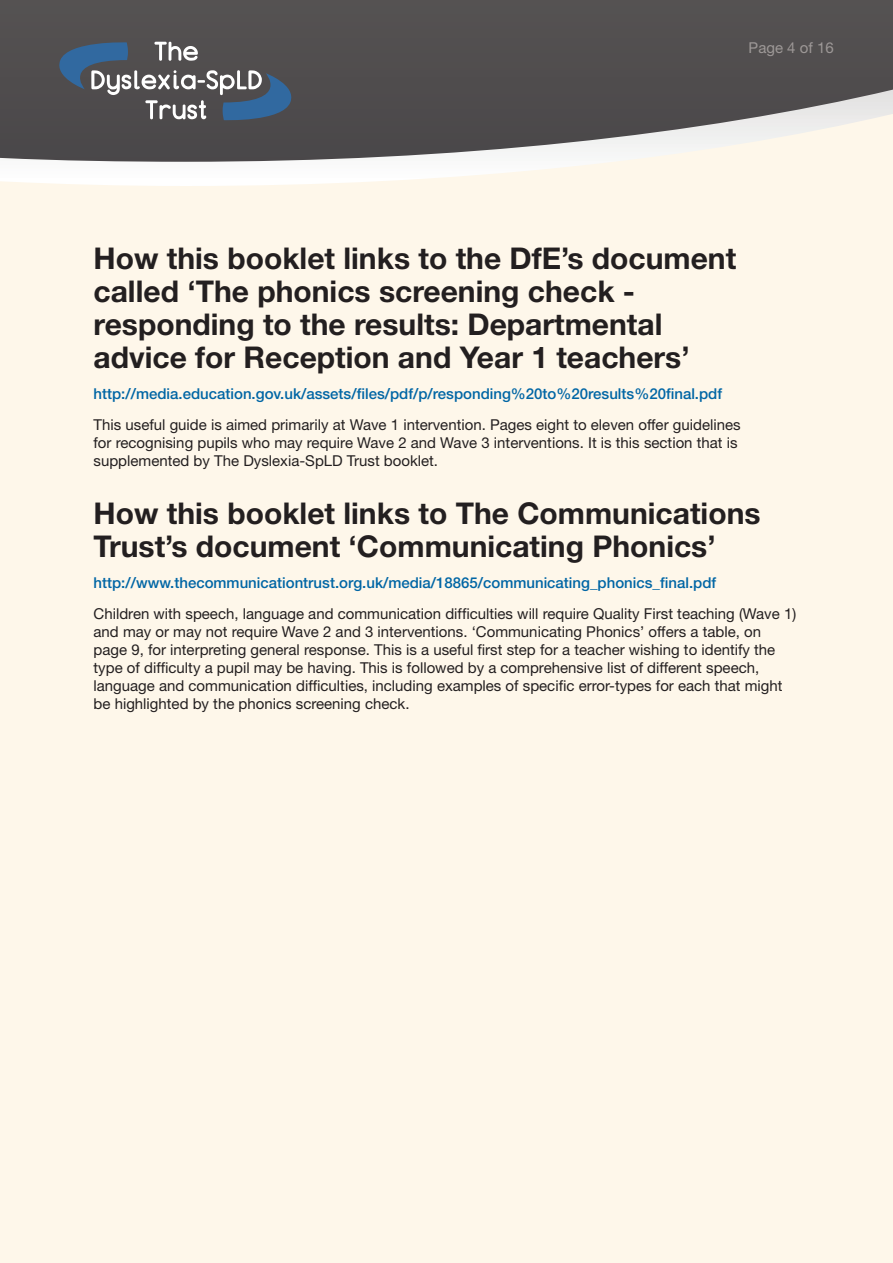
<style>
.page{position:relative;width:893px;height:1263px;background:#fef7ea}
.page>*{position:absolute;margin:0;border:0;box-sizing:border-box;transform-origin:0 0}
.t1{font:700 30px/33px "Helvetica Neue";color:#231f20}
.t2{font:15px/18px "Helvetica Neue";color:#231f20}
.t3{font:500 15px "Helvetica Neue";color:#0166a5}
.t4{font:15px "Helvetica Neue";color:#9d9897}
</style>
<div class="page">
<svg style="left:0;top:162px;width:605px;height:24px"></svg>
<svg style="left:0;top:0;width:893px;height:162px;background:#656262"></svg>
<svg style="left:59px;top:42px;width:232px;height:78px;background:#5e656f"></svg>
<p class="t4" style="left:749px;top:39px;width:87px">Page 4 of 16</p>
<h1 class="t1" style="left:94px;top:241px;width:644px">How this booklet links to the DfE’s document called ‘The phonics screening check - responding to the results: Departmental advice for Reception and Year 1 teachers’</h1>
<p class="t3" style="left:94px;top:384px;width:630px">http://media.education.gov.uk/assets/files/pdf/p/responding%20to%20results%20final.pdf</p>
<p class="t2" style="left:94px;top:415px;width:649px">This useful guide is aimed primarily at Wave 1 intervention. Pages eight to eleven offer guidelines for recognising pupils who may require Wave 2 and Wave 3 interventions. It is this section that is supplemented by The Dyslexia-SpLD Trust booklet.</p>
<h1 class="t1" style="left:94px;top:496px;width:668px">How this booklet links to The Communications<br>Trust’s document ‘Communicating Phonics’</h1>
<p class="t3" style="left:94px;top:573px;width:624px">http://www.thecommunicationtrust.org.uk/media/18865/communicating_phonics_final.pdf</p>
<p class="t2" style="left:94px;top:604px;width:704px">Children with speech, language and communication difficulties will require Quality First teaching (Wave 1) and may or may not require Wave 2 and 3 interventions. ‘Communicating Phonics’ offers a table, on page 9, for interpreting general response. This is a useful first step for a teacher wishing to identify the type of difficulty a pupil may be having. This is followed by a comprehensive list of different speech, language and communication difficulties, including examples of specific error-types for each that might be highlighted by the phonics screening check.</p>
</div>
